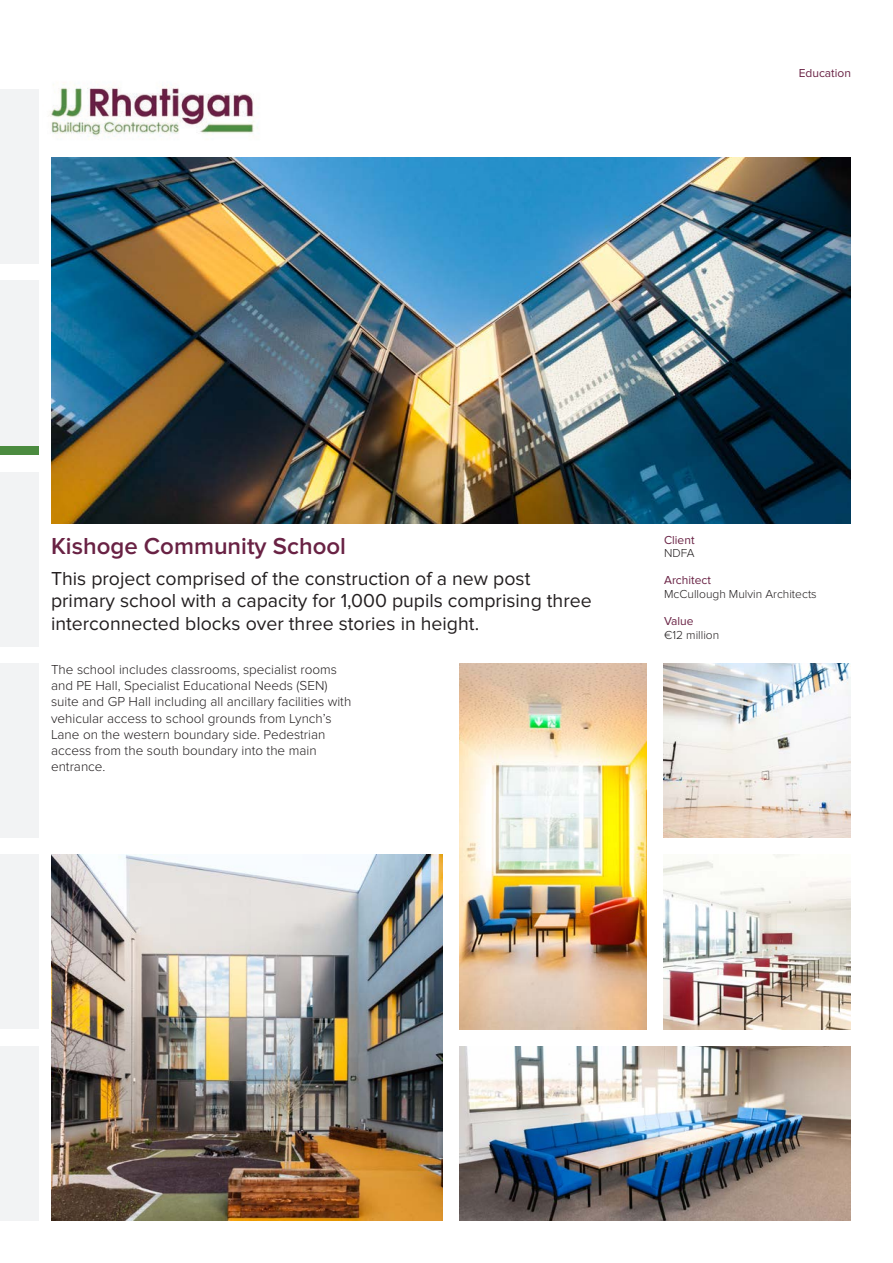
<style>
.page{position:relative;width:893px;height:1263px;background:#fff}
.page>*{position:absolute;margin:0;border:0;box-sizing:border-box;transform-origin:0 0}
.t1{font:600 24px "Proxima Nova";color:#692244}
.t2{font:19.5px/22.5px "Proxima Nova";color:#231f20}
.Small_Body_Text{font:300 13.5px/16.2px "Proxima Nova";color:#231f20}
.Small_Body_Text-2{font:300 12px "Proxima Nova";color:#231f20}
.List_Heading{font:12px "Proxima Nova";color:#692244}
</style>
<div class="page">
<div style="left:0;top:89px;width:38px;height:175px;background:#f2f3f4"></div>
<div style="left:0;top:281px;width:38px;height:174px;background:#f2f3f4"></div>
<div style="left:0;top:472px;width:38px;height:174px;background:#f2f3f4"></div>
<div style="left:0;top:663px;width:38px;height:175px;background:#f2f3f4"></div>
<div style="left:0;top:855px;width:38px;height:174px;background:#f2f3f4"></div>
<div style="left:0;top:1046px;width:38px;height:174px;background:#f2f3f4"></div>
<div style="left:0;top:446px;width:38px;height:8px;background:#4b8b3f"></div>
<img style="left:51px;top:158px;width:799px;height:366px">
<img style="left:50px;top:83px;width:208px;height:54px">
<img style="left:51px;top:855px;width:391px;height:365px">
<img style="left:459px;top:1046px;width:391px;height:174px">
<img style="left:459px;top:663px;width:187px;height:366px">
<img style="left:663px;top:663px;width:187px;height:175px">
<img style="left:663px;top:855px;width:187px;height:174px">
<p class="List_Heading" style="left:799px;top:66px;width:54px">Education</p>
<p class="t1" style="left:51px;top:532px;width:296px">Kishoge Community School</p>
<p class="t2" style="left:51px;top:567px;width:542px">This project comprised of the construction of a new post primary school with a capacity for 1,000 pupils comprising three interconnected blocks over three stories in height.</p>
<p class="Small_Body_Text" style="left:51px;top:662px;width:302px">The school includes classrooms, specialist rooms and PE Hall, Specialist Educational Needs (SEN) suite and GP Hall including all ancillary facilities with vehicular access to school grounds from Lynch’s Lane on the western boundary side. Pedestrian access from the south boundary into the main entrance.</p>
<p class="List_Heading" style="left:664px;top:533px;width:32px">Client</p>
<p class="Small_Body_Text-2" style="left:664px;top:546px;width:32px">NDFA</p>
<p class="List_Heading" style="left:664px;top:573px;width:48px">Architect</p>
<p class="Small_Body_Text-2" style="left:664px;top:587px;width:154px">McCullough Mulvin Architects</p>
<p class="List_Heading" style="left:664px;top:614px;width:31px">Value</p>
<p class="Small_Body_Text-2" style="left:664px;top:628px;width:57px">€12 million</p>
</div>
